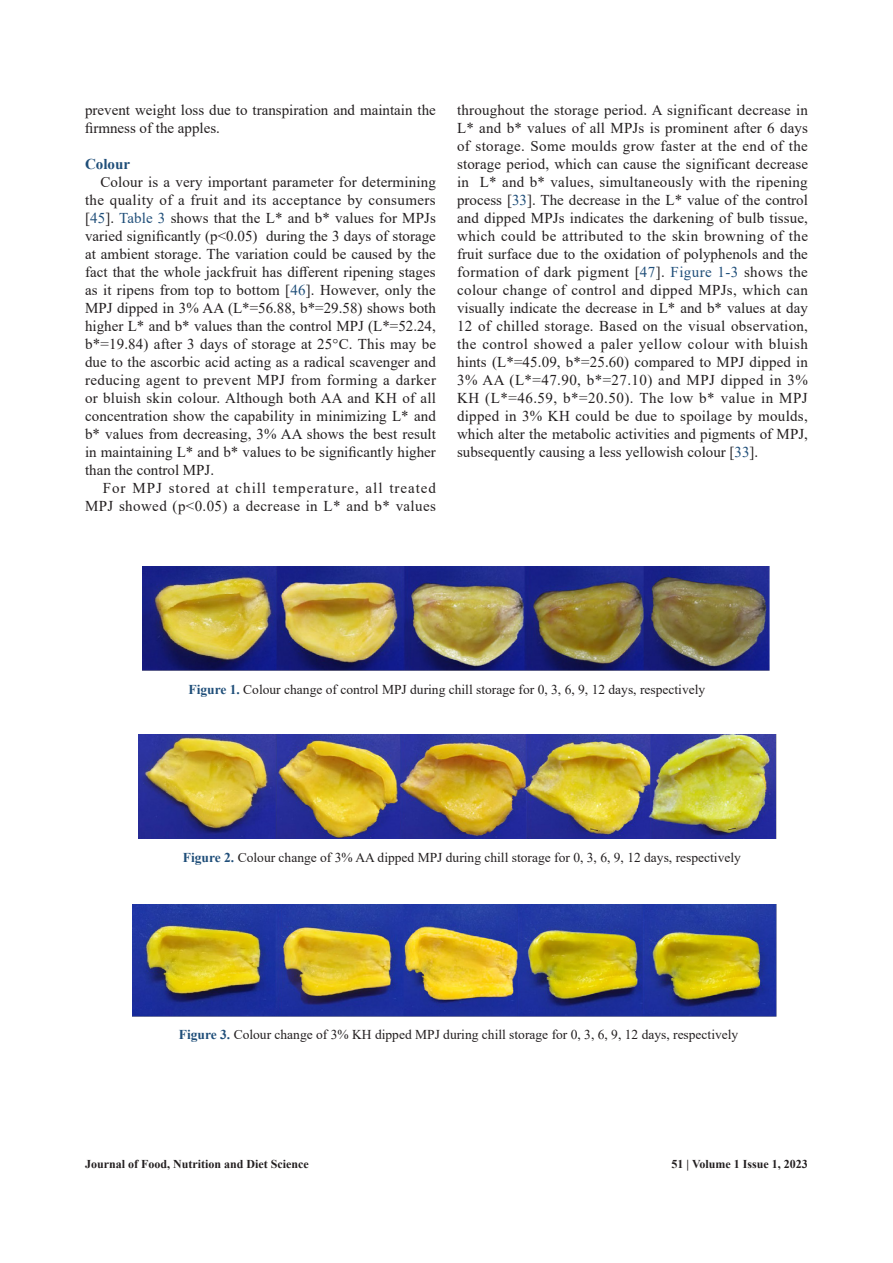
<style>
.page{position:relative;width:893px;height:1263px;background:#fff}
.page>*{position:absolute;margin:0;border:0;box-sizing:border-box;transform-origin:0 0}
.t1{font:15px/18px "Times New Roman";color:#231f20;text-align:justify}
.t2{font:15px/18px "Times New Roman";letter-spacing:.065em;color:#231f20;text-align:right}
.t3{font:700 15px "Times New Roman";color:#1f4e79}
.t4{font:13.5px "Times New Roman";color:#231f20}
.t5{font:700 12px "Times New Roman";color:#231f20}
.s1{color:#1f4e79}
.s2{font-weight:700;color:#1f4e79}
</style>
<div class="page">
<img style="left:142px;top:566px;width:628px;height:105px">
<img style="left:138px;top:734px;width:638px;height:105px">
<img style="left:133px;top:905px;width:643px;height:111px">
<p class="t1" style="left:85px;top:100px;width:352px">prevent weight loss due to transpiration and maintain the firmness of the apples.</p>
<p class="t3" style="left:85px;top:153px;width:46px">Colour</p>
<p class="t1" style="left:85px;top:172px;width:352px;text-indent:15px">Colour is a very important parameter for determining the quality of a fruit and its acceptance by consumers [<span class="s1">45</span>]. <span class="s1">Table 3</span> shows that the L* and b* values for MPJs varied significantly (p&lt;0.05) during the 3 days of storage at ambient storage. The variation could be caused by the fact that the whole jackfruit has different ripening stages as it ripens from top to bottom [<span class="s1">46</span>]. However, only the MPJ dipped in 3% AA (L*=56.88, b*=29.58) shows both higher L* and b* values than the control MPJ (L*=52.24, b*=19.84) after 3 days of storage at 25°C. This may be due to the ascorbic acid acting as a radical scavenger and reducing agent to prevent MPJ from forming a darker or bluish skin colour. Although both AA and KH of all concentration show the capability in minimizing L* and b* values from decreasing, 3% AA shows the best result in maintaining L* and b* values to be significantly higher than the control MPJ.</p>
<p class="t2" style="left:85px;top:478px;width:352px">For MPJ stored at chill temperature, all treated<br>MPJ showed (p&lt;0.05) a decrease in L* and b* values</p>
<p class="t1" style="left:457px;top:100px;width:352px">throughout the storage period. A significant decrease in L* and b* values of all MPJs is prominent after 6 days of storage. Some moulds grow faster at the end of the storage period, which can cause the significant decrease in L* and b* values, simultaneously with the ripening process [<span class="s1">33</span>]. The decrease in the L* value of the control and dipped MPJs indicates the darkening of bulb tissue, which could be attributed to the skin browning of the fruit surface due to the oxidation of polyphenols and the formation of dark pigment [<span class="s1">47</span>]. <span class="s1">Figure 1-3</span> shows the colour change of control and dipped MPJs, which can visually indicate the decrease in L* and b* values at day 12 of chilled storage. Based on the visual observation, the control showed a paler yellow colour with bluish hints (L*=45.09, b*=25.60) compared to MPJ dipped in 3% AA (L*=47.90, b*=27.10) and MPJ dipped in 3% KH (L*=46.59, b*=20.50). The low b* value in MPJ dipped in 3% KH could be due to spoilage by moulds, which alter the metabolic activities and pigments of MPJ, subsequently causing a less yellowish colour [<span class="s1">33</span>].</p>
<p class="t4" style="left:188px;top:680px;width:518px"><span class="s2">Figure 1.</span> Colour change of control MPJ during chill storage for 0, 3, 6, 9, 12 days, respectively</p>
<p class="t4" style="left:183px;top:848px;width:560px"><span class="s2">Figure 2.</span> Colour change of 3% AA dipped MPJ during chill storage for 0, 3, 6, 9, 12 days, respectively</p>
<p class="t4" style="left:179px;top:1025px;width:561px"><span class="s2">Figure 3.</span> Colour change of 3% KH dipped MPJ during chill storage for 0, 3, 6, 9, 12 days, respectively</p>
<p class="t5" style="left:85px;top:1155px;width:225px">Journal of Food, Nutrition and Diet Science</p>
<p class="t5" style="left:672px;top:1155px;width:138px">51 | Volume 1 Issue 1, 2023</p>
</div>
